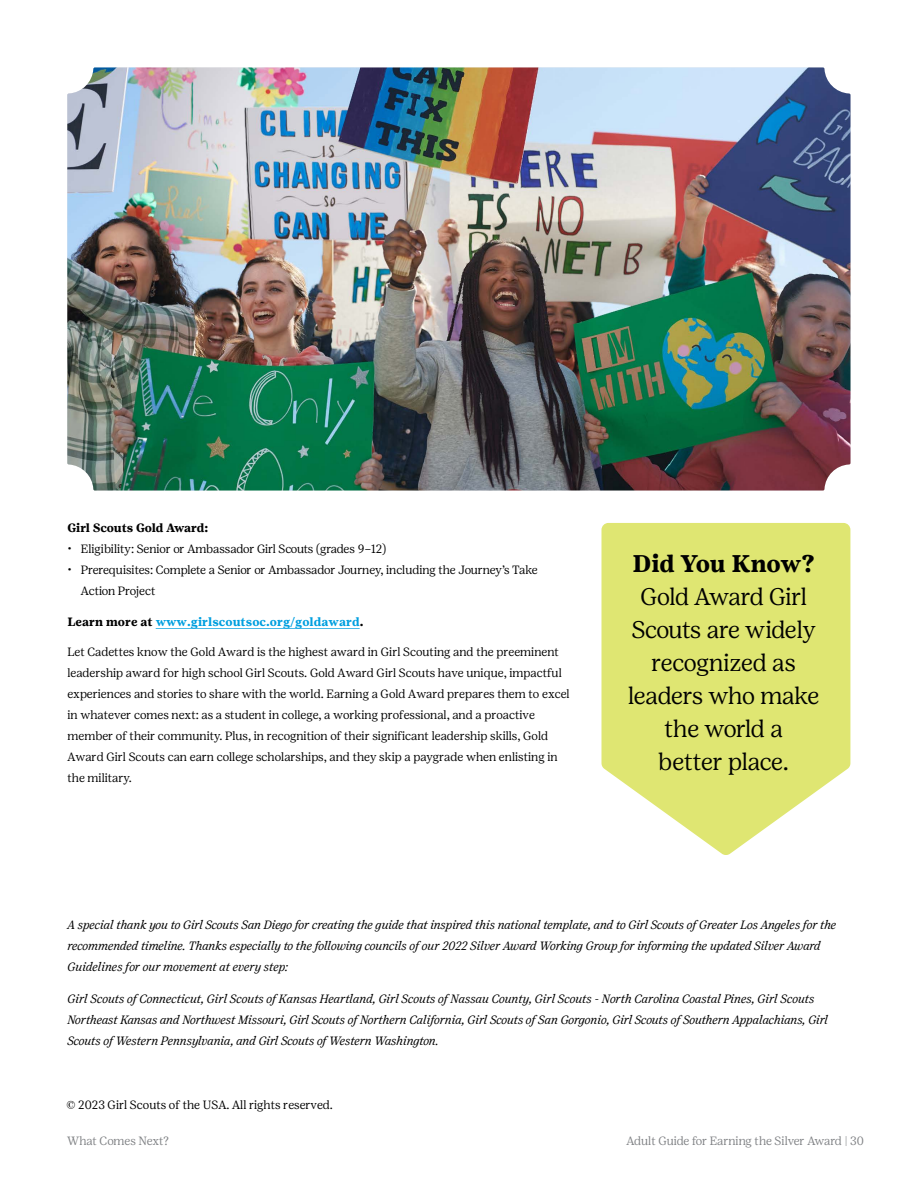
<style>
.page{position:relative;width:918px;height:1188px;background:#fff}
.page>*{position:absolute;margin:0;border:0;box-sizing:border-box;transform-origin:0 0}
.t1{font:300 24px/33px "Girl Scout Display";letter-spacing:-.015em;color:#000;text-align:center}
.t2{font:700 24px "Girl Scout Text";letter-spacing:-.02em;color:#000}
.t3{font:300 12px/21px "Girl Scout Display";color:#000}
.t4{font:italic 300 12px/21px "Girl Scout Display";color:#000}
.t5{font:300 12px "Girl Scout Display";letter-spacing:-.005em;color:#808285}
.t6{font:700 12px "Girl Scout Text";color:#009fdf}
.t7{font:700 12px "Girl Scout Text";letter-spacing:-.02em;color:#000}
.s1{color:#000}
</style>
<div class="page">
<svg style="left:601px;top:523px;width:249px;height:332px;background:#e3e984"></svg>
<img style="left:67px;top:67px;width:783px;height:424px">
<hr style="left:156px;top:628px;width:204px;height:1px;background:#009fdf">
<p class="t7" style="left:67px;top:520px;width:142px">Girl Scouts Gold Award:</p>
<p class="t3" style="left:67px;top:538px;width:320px">• Eligibility: Senior or Ambassador Girl Scouts (grades 9–12)</p>
<p class="t3" style="left:81px;top:559px;width:458px;text-indent:-14px">• Prerequisites: Complete a Senior or Ambassador Journey, including the Journey’s Take<br>Action Project</p>
<p class="t6" style="left:67px;top:615px;width:298px"><span class="s1">Learn more at</span> www.girlscoutsoc.org/goldaward<span class="s1">.</span></p>
<p class="t3" style="left:67px;top:641px;width:504px">Let Cadettes know the Gold Award is the highest award in Girl Scouting and the preeminent leadership award for high school Girl Scouts. Gold Award Girl Scouts have unique, impactful experiences and stories to share with the world. Earning a Gold Award prepares them to excel in whatever comes next: as a student in college, a working professional, and a proactive member of their community. Plus, in recognition of their significant leadership skills, Gold Award Girl Scouts can earn college scholarships, and they skip a paygrade when enlisting in the military.</p>
<h1 class="t2" style="left:633px;top:549px;width:184px">Did You Know?</h1>
<h1 class="t1" style="left:628px;top:580px;width:193px">Gold Award Girl<br>Scouts are widely recognized as leaders who make the world a<br>better place.</h1>
<p class="t4" style="left:67px;top:914px;width:770px">A special thank you to Girl Scouts San Diego for creating the guide that inspired this national template, and to Girl Scouts of Greater Los Angeles for the recommended timeline. Thanks especially to the following councils of our 2022 Silver Award Working Group for informing the updated Silver Award<br>Guidelines for our movement at every step:</p>
<p class="t4" style="left:67px;top:988px;width:762px">Girl Scouts of Connecticut, Girl Scouts of Kansas Heartland, Girl Scouts of Nassau County, Girl Scouts - North Carolina Coastal Pines, Girl Scouts<br>Northeast Kansas and Northwest Missouri, Girl Scouts of Northern California, Girl Scouts of San Gorgonio, Girl Scouts of Southern Appalachians, Girl<br>Scouts of Western Pennsylvania, and Girl Scouts of Western Washington.</p>
<p class="t3" style="left:66px;top:1095px;width:268px">© 2023 Girl Scouts of the USA. All rights reserved.</p>
<p class="t5" style="left:67px;top:1134px;width:103px">What Comes Next?</p>
<p class="t5" style="left:626px;top:1134px;width:239px">Adult Guide for Earning the Silver Award | 30</p>
</div>
